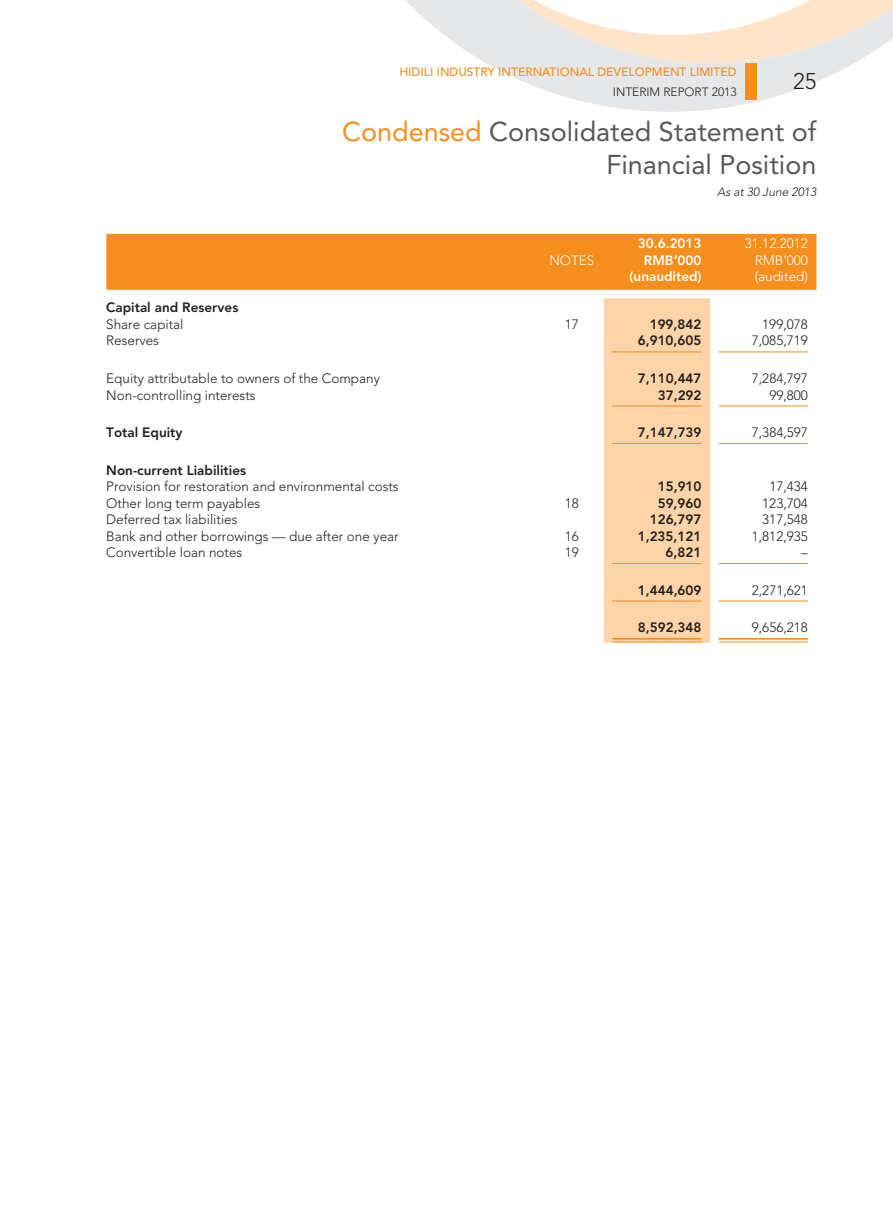
<style>
.page{position:relative;width:893px;height:1212px;background:#fff}
.page>*{position:absolute;margin:0;border:0;box-sizing:border-box;transform-origin:0 0}
.t1{font:27px/33px "Avenir LT Std";color:#57585a;text-align:right}
.t2{font:300 22.5px "Avenir LT Std";color:#231f20}
.t3{font:300 13.5px "Avenir LT Std";color:#231f20}
.t4{font:800 13.5px "Avenir LT Std";color:#231f20}
.t5{font:300 13.5px "Avenir LT Std";color:#fff}
.t6{font:800 13.5px "Avenir LT Std";color:#fff}
.t7{font:500 12px "Avenir LT Std";color:#f68e1e}
.t8{font:300 12px "Avenir LT Std";color:#231f20}
.t9{font:italic 300 12px "Avenir LT Std";color:#231f20}
.s1{color:#f68e1e}
</style>
<div class="page">
<svg style="left:406px;top:0;width:487px;height:112px"></svg>
<div style="left:745px;top:64px;width:12px;height:36px;background:#f68e1e"></div>
<div style="left:106px;top:234px;width:710px;height:56px;background:#f68e1e"></div>
<div style="left:604px;top:298px;width:106px;height:344px;background:#fdd3a8"></div>
<hr style="left:612px;top:352px;width:90px;height:1px;background:#f68e1e">
<hr style="left:719px;top:352px;width:89px;height:1px;background:#f68e1e">
<hr style="left:612px;top:406px;width:90px;height:1px;background:#f68e1e">
<hr style="left:719px;top:406px;width:89px;height:1px;background:#f68e1e">
<hr style="left:612px;top:443px;width:90px;height:1px;background:#f68e1e">
<hr style="left:719px;top:443px;width:89px;height:1px;background:#f68e1e">
<hr style="left:612px;top:563px;width:90px;height:1px;background:#f68e1e">
<hr style="left:719px;top:563px;width:89px;height:1px;background:#f68e1e">
<hr style="left:612px;top:601px;width:90px;height:1px;background:#f68e1e">
<hr style="left:719px;top:601px;width:89px;height:1px;background:#f68e1e">
<hr style="left:612px;top:638px;width:90px;height:2px;background:#f68e1e">
<hr style="left:612px;top:642px;width:90px;height:1px;background:#f68e1e">
<hr style="left:719px;top:638px;width:89px;height:2px;background:#f68e1e">
<hr style="left:719px;top:642px;width:89px;height:1px;background:#f68e1e">
<p class="t7" style="left:399px;top:65px;width:339px">HIDILI INDUSTRY INTERNATIONAL DEVELOPMENT LIMITED</p>
<p class="t8" style="left:613px;top:85px;width:27px">Interim</p>
<p class="t8" style="left:663px;top:85px;width:16px">Repor</p>
<p class="t8" style="left:702px;top:85px;width:36px">t 2013</p>
<h2 class="t2" style="left:793px;top:68px;width:25px">25</h2>
<h1 class="t1" style="left:342px;top:116px;width:476px"><span class="s1">Condensed</span> Consolidated Statement of<br>Financial Position</h1>
<p class="t9" style="left:717px;top:185px;width:101px">As at 30 June 2013</p>
<p class="t6" style="left:638px;top:235px;width:65px">30.6.2013</p>
<p class="t5" style="left:745px;top:235px;width:65px">31.12.2012</p>
<p class="t5" style="left:549px;top:252px;width:47px">NOTES</p>
<p class="t6" style="left:644px;top:252px;width:59px">RMB’000</p>
<p class="t5" style="left:755px;top:252px;width:55px">RMB’000</p>
<p class="t6" style="left:630px;top:268px;width:74px">(unaudited)</p>
<p class="t5" style="left:755px;top:268px;width:55px">(audited)</p>
<p class="t4" style="left:106px;top:300px;width:134px">Capital and Reserves</p>
<p class="t3" style="left:106px;top:316px;width:79px">Share capital</p>
<p class="t3" style="left:565px;top:316px;width:16px">17</p>
<p class="t4" style="left:650px;top:316px;width:53px">199,842</p>
<p class="t3" style="left:762px;top:316px;width:47px">199,078</p>
<p class="t3" style="left:106px;top:333px;width:54px">Reserves</p>
<p class="t4" style="left:638px;top:333px;width:65px">6,910,605</p>
<p class="t3" style="left:752px;top:333px;width:58px">7,085,719</p>
<p class="t3" style="left:106px;top:370px;width:275px">Equity attributable to owners of the Company</p>
<p class="t4" style="left:638px;top:370px;width:65px">7,110,447</p>
<p class="t3" style="left:752px;top:370px;width:58px">7,284,797</p>
<p class="t3" style="left:106px;top:387px;width:151px">Non-controlling interests</p>
<p class="t4" style="left:658px;top:387px;width:45px">37,292</p>
<p class="t3" style="left:769px;top:387px;width:40px">99,800</p>
<p class="t4" style="left:106px;top:424px;width:78px">Total Equity</p>
<p class="t4" style="left:638px;top:424px;width:65px">7,147,739</p>
<p class="t3" style="left:752px;top:424px;width:58px">7,384,597</p>
<p class="t4" style="left:106px;top:462px;width:141px">Non-current Liabilities</p>
<p class="t3" style="left:106px;top:478px;width:294px">Provision for restoration and environmental costs</p>
<p class="t4" style="left:658px;top:478px;width:45px">15,910</p>
<p class="t3" style="left:769px;top:478px;width:40px">17,434</p>
<p class="t3" style="left:106px;top:495px;width:156px">Other long term payables</p>
<p class="t3" style="left:565px;top:495px;width:16px">18</p>
<p class="t4" style="left:658px;top:495px;width:45px">59,960</p>
<p class="t3" style="left:762px;top:495px;width:47px">123,704</p>
<p class="t3" style="left:106px;top:511px;width:133px">Deferred tax liabilities</p>
<p class="t4" style="left:650px;top:511px;width:53px">126,797</p>
<p class="t3" style="left:762px;top:511px;width:47px">317,548</p>
<p class="t3" style="left:106px;top:528px;width:294px">Bank and other borrowings — due after one year</p>
<p class="t3" style="left:565px;top:528px;width:16px">16</p>
<p class="t4" style="left:638px;top:528px;width:65px">1,235,121</p>
<p class="t3" style="left:752px;top:528px;width:58px">1,812,935</p>
<p class="t3" style="left:106px;top:544px;width:138px">Convertible loan notes</p>
<p class="t3" style="left:565px;top:544px;width:16px">19</p>
<p class="t4" style="left:666px;top:544px;width:37px">6,821</p>
<p class="t3" style="left:801px;top:544px;width:8px">–</p>
<p class="t4" style="left:638px;top:582px;width:65px">1,444,609</p>
<p class="t3" style="left:752px;top:582px;width:58px">2,271,621</p>
<p class="t4" style="left:638px;top:619px;width:65px">8,592,348</p>
<p class="t3" style="left:752px;top:619px;width:58px">9,656,218</p>
</div>
